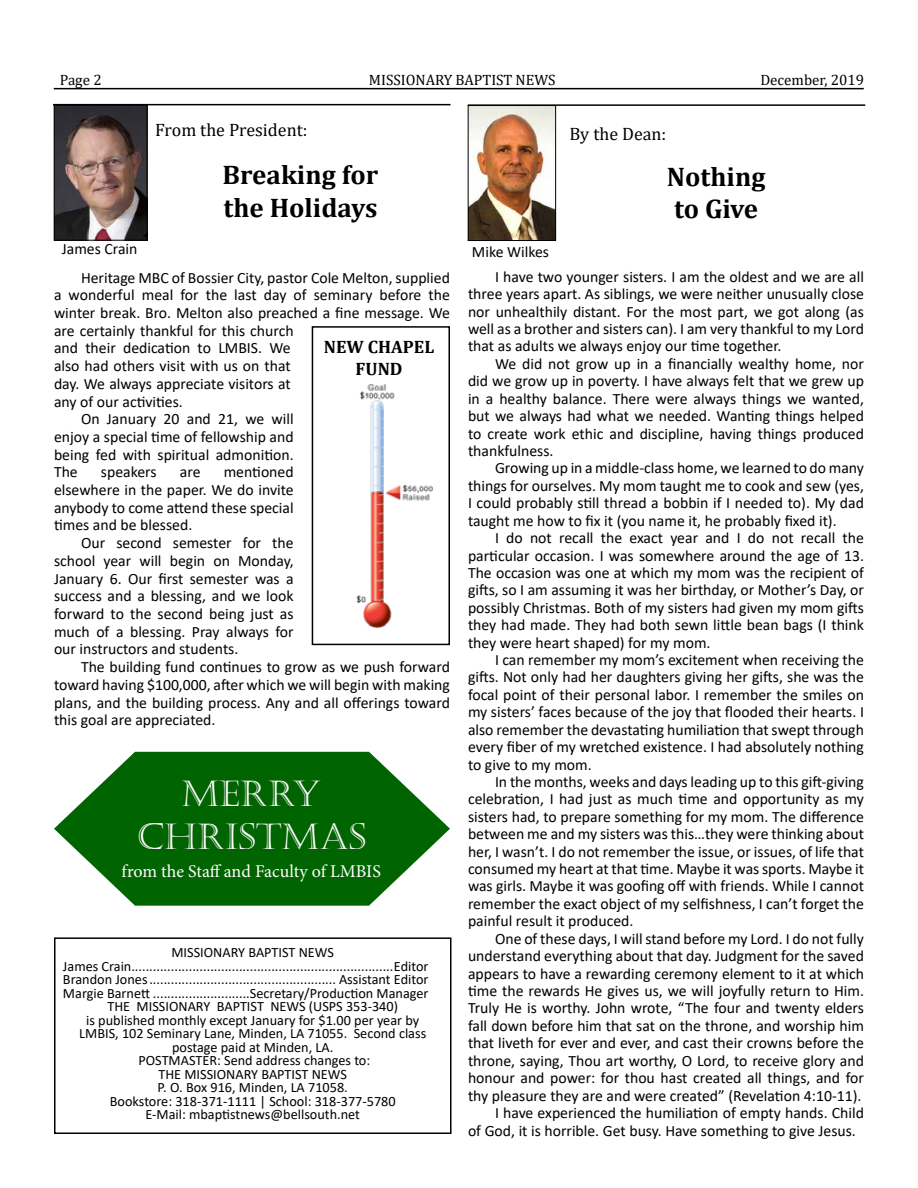
<style>
.page{position:relative;width:918px;height:1188px;background:#fff}
.page>*{position:absolute;margin:0;border:0;box-sizing:border-box;transform-origin:0 0}
.t1{font:36px/43.2px "Castellar";color:#fff;text-align:center}
.t2{font:700 27px/32.4px "Cambria";color:#000}
.t3{font:18px "Minion Pro";letter-spacing:-.005em;color:#fff}
.t4{font:18px "Cambria";color:#000}
.t5{font:700 18px/21.6px "Cambria";color:#000;text-align:center}
.t6{font:15.75px/17.4px "Calibri";color:#000;text-align:justify}
.t7{font:15px "Cambria";color:#000}
.t8{font:14.25px "Calibri";color:#000}
</style>
<div class="page">
<hr style="left:54px;top:88px;width:810px;height:1px;background:#000">
<div style="left:54px;top:937px;width:398px;height:197px;border:2px solid #000"></div>
<hr style="left:53px;top:104px;width:398px;height:1px;background:#000">
<img style="left:56px;top:107px;width:89px;height:132px">
<div style="left:54px;top:105px;width:93px;height:136px;border:1px solid #000"></div>
<hr style="left:468px;top:104px;width:397px;height:2px;background:#000">
<img style="left:470px;top:107px;width:84px;height:132px">
<div style="left:468px;top:105px;width:88px;height:136px;border:1px solid #000"></div>
<svg style="left:54px;top:752px;width:396px;height:154px;fill:#006400"></svg>
<div style="left:312px;top:326px;width:138px;height:319px;border:2px solid #000"></div>
<img style="left:356px;top:384px;width:77px;height:244px">
<p class="t7" style="left:60px;top:71px;width:43px">Page 2</p>
<p class="t7" style="left:369px;top:71px;width:188px">MISSIONARY BAPTIST NEWS</p>
<p class="t7" style="left:760px;top:71px;width:105px">December, 2019</p>
<p class="t6" style="left:62px;top:240px;width:77px">James Crain</p>
<p class="t4" style="left:155px;top:120px;width:154px">From the President:</p>
<h2 class="t2" style="left:223px;top:158px;width:157px">Breaking for the Holidays</h2>
<p class="t6" style="left:81px;top:268px;width:370px">Heritage MBC of Bossier City, pastor Cole Melton, supplied</p>
<p class="t6" style="left:54px;top:286px;width:397px">a wonderful meal for the last day of seminary before the</p>
<p class="t6" style="left:54px;top:304px;width:398px">winter break. Bro. Melton also preached a fine message. We</p>
<p class="t6" style="left:54px;top:321px;width:241px">are certainly thankful for this church</p>
<p class="t6" style="left:54px;top:339px;width:238px">and their dedication to LMBIS. We</p>
<p class="t6" style="left:54px;top:357px;width:238px">also had others visit with us on that</p>
<p class="t6" style="left:54px;top:375px;width:238px">day. We always appreciate visitors at</p>
<p class="t6" style="left:54px;top:392px;width:130px">any of our activities.</p>
<p class="t6" style="left:81px;top:410px;width:214px">On January 20 and 21, we will</p>
<p class="t6" style="left:54px;top:428px;width:241px">enjoy a special time of fellowship and</p>
<p class="t6" style="left:54px;top:445px;width:241px">being fed with spiritual admonition.</p>
<p class="t6" style="left:54px;top:463px;width:25px">The</p>
<p class="t6" style="left:101px;top:463px;width:57px">speakers</p>
<p class="t6" style="left:180px;top:463px;width:22px">are</p>
<p class="t5" style="left:324px;top:336px;width:112px">NEW CHAPEL<br>FUND</p>
<p class="t6" style="left:54px;top:463px;width:241px;text-indent:170px">mentioned elsewhere in the paper. We do invite anybody to come attend these special times and be blessed.</p>
<p class="t6" style="left:54px;top:534px;width:241px;text-indent:27px">Our second semester for the school year will begin on Monday, January 6. Our first semester was a success and a blessing, and we look forward to the second being just as much of a blessing. Pray always for our instructors and students.</p>
<p class="t6" style="left:54px;top:658px;width:398px;text-indent:27px">The building fund continues to grow as we push forward toward having $100,000, after which we will begin with making plans, and the building process. Any and all offerings toward this goal are appreciated.</p>
<h1 class="t1" style="left:137px;top:773px;width:231px">MERRY<br>CHRISTMAS</h1>
<p class="t3" style="left:122px;top:860px;width:261px">from the Staff and Faculty of LMBIS</p>
<p class="t8" style="left:171px;top:943px;width:164px">MISSIONARY BAPTIST NEWS</p>
<p class="t8" style="left:63px;top:956px;width:367px">James Crain.........................................................................Editor</p>
<p class="t8" style="left:63px;top:969px;width:367px">Brandon Jones.................................................... Assistant Editor</p>
<p class="t8" style="left:63px;top:983px;width:367px">Margie Barnett ...........................Secretary/Production Manager</p>
<p class="t8" style="left:107px;top:996px;width:292px">THE MISSIONARY BAPTIST NEWS (USPS 353-340)</p>
<p class="t8" style="left:86px;top:1010px;width:335px">is published monthly except January for $1.00 per year by</p>
<p class="t8" style="left:79px;top:1023px;width:349px">LMBIS, 102 Seminary Lane, Minden, LA 71055. Second class</p>
<p class="t8" style="left:172px;top:1037px;width:163px">postage paid at Minden, LA.</p>
<p class="t8" style="left:138px;top:1050px;width:233px">POSTMASTER: Send address changes to:</p>
<p class="t8" style="left:158px;top:1064px;width:190px">THE MISSIONARY BAPTIST NEWS</p>
<p class="t8" style="left:158px;top:1077px;width:192px">P. O. Box 916, Minden, LA 71058.</p>
<p class="t8" style="left:110px;top:1091px;width:287px">Bookstore: 318-371-1111 | School: 318-377-5780</p>
<p class="t8" style="left:145px;top:1104px;width:216px">E-Mail: mbaptistnews@bellsouth.net</p>
<p class="t4" style="left:569px;top:123px;width:98px">By the Dean:</p>
<p class="t6" style="left:472px;top:243px;width:79px">Mike Wilkes</p>
<h2 class="t2" style="left:667px;top:160px;width:100px">Nothing to Give</h2>
<p class="t6" style="left:468px;top:267px;width:398px;text-indent:27px">I have two younger sisters. I am the oldest and we are all three years apart. As siblings, we were neither unusually close nor unhealthily distant. For the most part, we got along (as well as a brother and sisters can). I am very thankful to my Lord that as adults we always enjoy our time together.</p>
<p class="t6" style="left:468px;top:355px;width:398px;text-indent:27px">We did not grow up in a financially wealthy home, nor did we grow up in poverty. I have always felt that we grew up in a healthy balance. There were always things we wanted, but we always had what we needed. Wanting things helped to create work ethic and discipline, having things produced thankfulness.</p>
<p class="t6" style="left:468px;top:459px;width:398px;text-indent:27px">Growing up in a middle-class home, we learned to do many things for ourselves. My mom taught me to cook and sew (yes, I could probably still thread a bobbin if I needed to). My dad taught me how to fix it (you name it, he probably fixed it).</p>
<p class="t6" style="left:468px;top:529px;width:398px;text-indent:27px">I do not recall the exact year and I do not recall the particular occasion. I was somewhere around the age of 13.<br>The occasion was one at which my mom was the recipient of gifts, so I am assuming it was her birthday, or Mother’s Day, or possibly Christmas. Both of my sisters had given my mom gifts they had made. They had both sewn little bean bags (I think they were heart shaped) for my mom.</p>
<p class="t6" style="left:468px;top:651px;width:397px;text-indent:27px">I can remember my mom’s excitement when receiving the gifts. Not only had her daughters giving her gifts, she was the focal point of their personal labor. I remember the smiles on my sisters’ faces because of the joy that flooded their hearts. I also remember the devastating humiliation that swept through every fiber of my wretched existence. I had absolutely nothing to give to my mom.</p>
<p class="t6" style="left:468px;top:773px;width:398px;text-indent:27px">In the months, weeks and days leading up to this gift-giving celebration, I had just as much time and opportunity as my sisters had, to prepare something for my mom. The difference between me and my sisters was this…they were thinking about her, I wasn’t. I do not remember the issue, or issues, of life that consumed my heart at that time. Maybe it was sports. Maybe it was girls. Maybe it was goofing off with friends. While I cannot remember the exact object of my selfishness, I can’t forget the painful result it produced.</p>
<p class="t6" style="left:495px;top:929px;width:370px">One of these days, I will stand before my Lord. I do not fully</p>
<p class="t6" style="left:468px;top:947px;width:398px">understand everything about that day. Judgment for the saved</p>
<p class="t6" style="left:468px;top:964px;width:397px">appears to have a rewarding ceremony element to it at which</p>
<p class="t6" style="left:468px;top:982px;width:397px">time the rewards He gives us, we will joyfully return to Him.</p>
<p class="t6" style="left:468px;top:999px;width:397px">Truly He is worthy. John wrote, “The four and twenty elders</p>
<p class="t6" style="left:468px;top:1017px;width:397px">fall down before him that sat on the throne, and worship him</p>
<p class="t6" style="left:468px;top:1034px;width:397px">that liveth for ever and ever, and cast their crowns before the</p>
<p class="t6" style="left:468px;top:1051px;width:397px">throne, saying, Thou art worthy, O Lord, to receive glory and</p>
<p class="t6" style="left:468px;top:1069px;width:397px">honour and power: for thou hast created all things, and for</p>
<p class="t6" style="left:468px;top:1086px;width:395px">thy pleasure they are and were created” (Revelation 4:10-11).</p>
<p class="t6" style="left:495px;top:1104px;width:370px">I have experienced the humiliation of empty hands. Child</p>
<p class="t6" style="left:468px;top:1122px;width:389px">of God, it is horrible. Get busy. Have something to give Jesus.</p>
</div>
